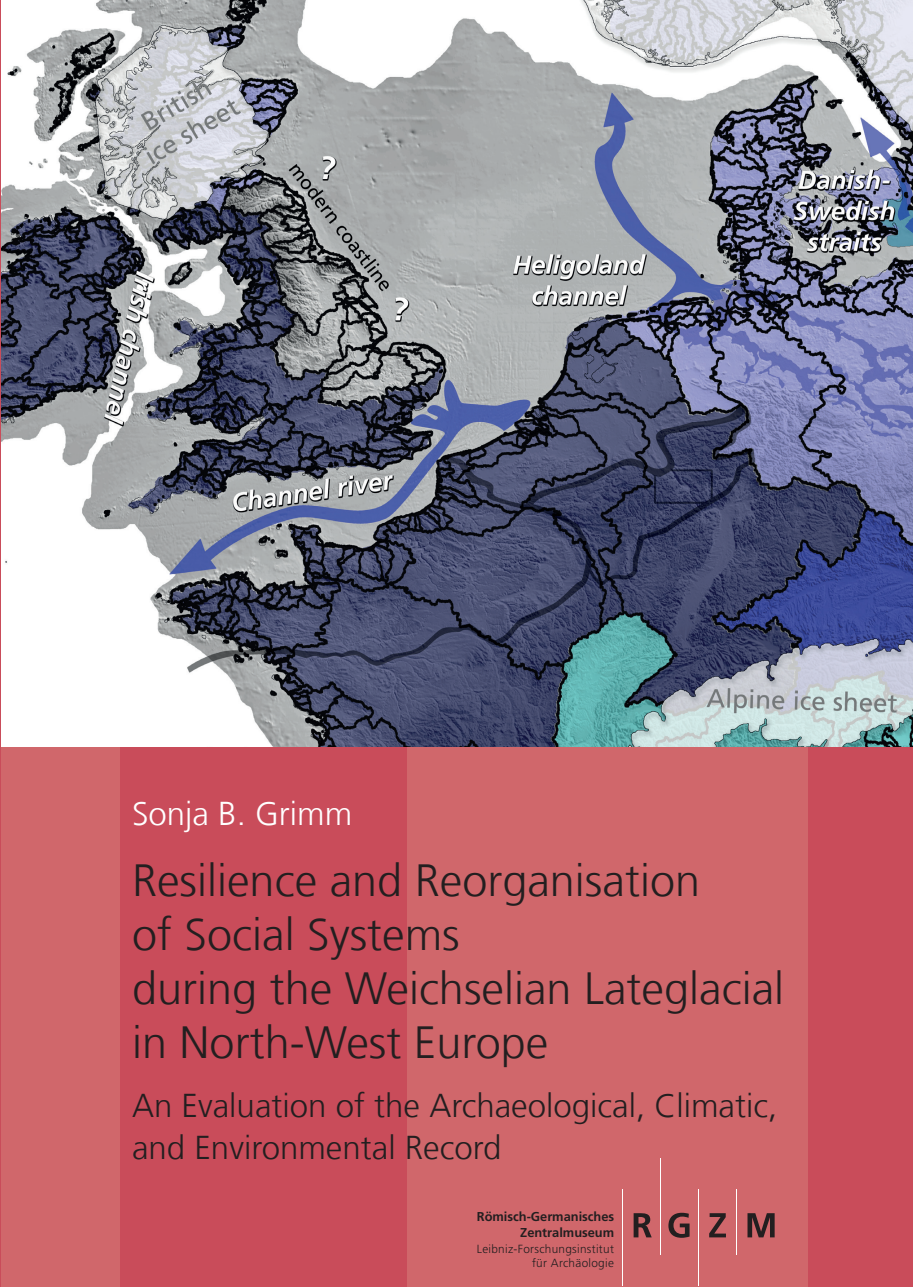
<style>
.page{position:relative;width:913px;height:1287px;background:#fff}
.page>*{position:absolute;margin:0;border:0;box-sizing:border-box;transform-origin:0 0}
.t1{font:300 45px/54px "Frutiger LT Com";color:#231f20}
.t2{font:300 33px/42px "Frutiger LT Com";color:#231f20}
.t3{font:300 33px "Frutiger LT Com";color:#fff}
.t4{font:700 12.9px/15.5px "Frutiger";color:#231f20;text-align:right}
.t5{font:300 11.85px/14.4px "Frutiger";letter-spacing:.025em;color:#231f20;text-align:right}
</style>
<div class="page">
<div style="left:0;top:0;width:5px;height:1287px;background:#c94c5a"></div>
<div style="left:1px;top:747px;width:886px;height:540px;background:#d0676b"></div>
<div style="left:120px;top:747px;width:287px;height:540px;background:#c94c5a"></div>
<div style="left:808px;top:747px;width:104px;height:540px;background:#c94c5a"></div>
<svg style="left:633px;top:1213px;width:18px;height:24px"></svg>
<svg style="left:668px;top:1212px;width:21px;height:25px"></svg>
<svg style="left:709px;top:1213px;width:17px;height:24px"></svg>
<svg style="left:747px;top:1213px;width:27px;height:24px"></svg>
<hr style="left:660px;top:1158px;width:1px;height:97px;background:#fff">
<hr style="left:698px;top:1189px;width:1px;height:96px;background:#fff">
<hr style="left:736px;top:1189px;width:1px;height:65px;background:#fff">
<hr style="left:621px;top:1189px;width:1px;height:96px;background:#fff">
<img style="left:1px;top:0;width:911px;height:747px">
<p class="t3" style="left:132px;top:794px;width:222px">Sonja B. Grimm</p>
<p class="t1" style="left:132px;top:853px;width:653px">Resilience and Reorganisation<br>of Social Systems<br>during the Weichselian Lateglacial in North-West Europe</p>
<p class="t2" style="left:132px;top:1084px;width:646px">An Evaluation of the Archaeological, Climatic, and Environmental Record</p>
<p class="t4" style="left:477px;top:1209px;width:139px">Römisch-Germanisches<br>Zentralmuseum</p>
<p class="t5" style="left:477px;top:1241px;width:139px">Leibniz-Forschungsinstitut für Archäologie</p>
</div>
